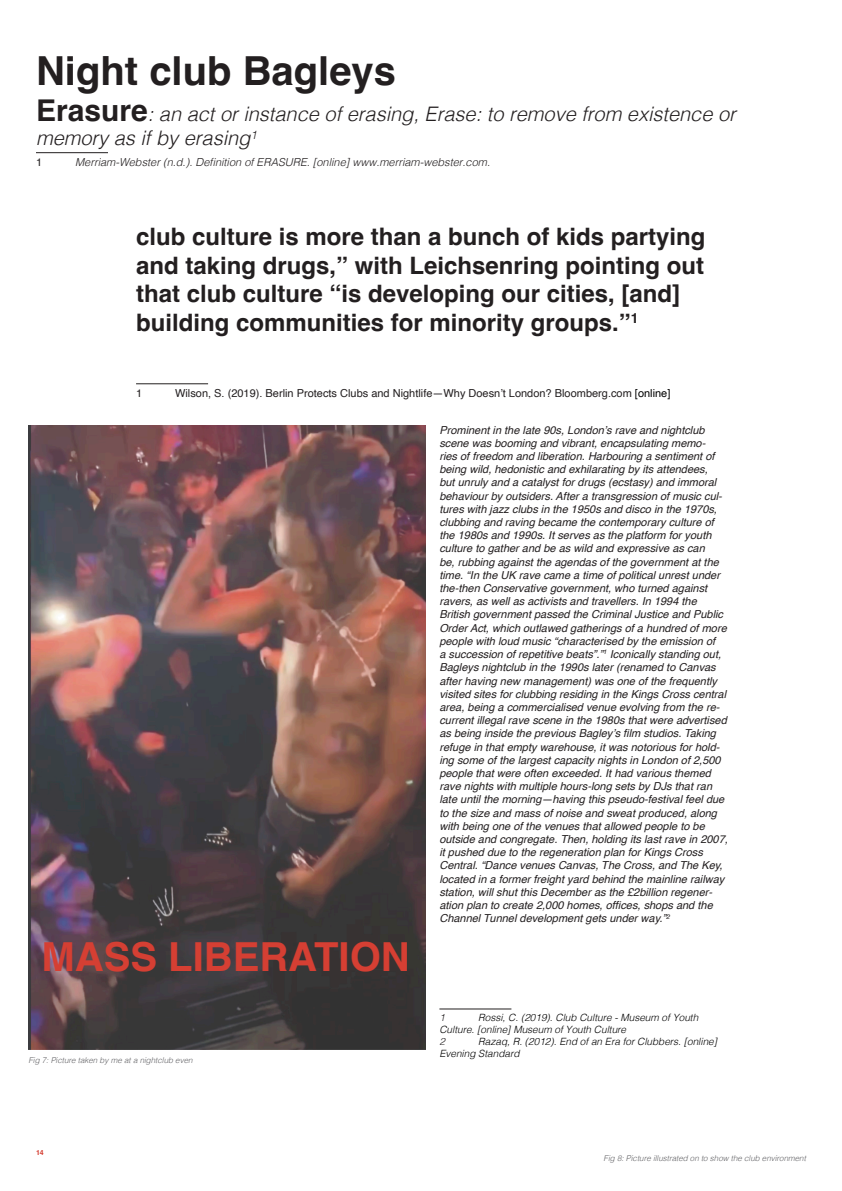
<style>
.page{position:relative;width:842px;height:1191px;background:#fff}
.page>*{position:absolute;margin:0;border:0;box-sizing:border-box;transform-origin:0 0}
.t1{font:700 40px "Helvetica";color:#231f20}
.highlighted_point{font:700 40px "Helvetica";color:#d53f33}
.t2{font:700 24px/28.8px "Helvetica";color:#231f20}
.t3{font:italic 300 20px/24px "Helvetica";color:#231f20}
.t4{font:italic 11px/13.2px "Helvetica";color:#231f20}
.t5{font:11px "Helvetica";color:#231f20}
.t6{font:italic 300 11px "Helvetica";color:#231f20}
.t7{font:italic 300 10px/12px "Helvetica";color:#000}
.t8{font:italic 300 10px "Helvetica";color:#231f20}
.t9{font:italic 300 8px "Helvetica";color:#636366}
.t10{font:700 7px "Helvetica";color:#d53f33}
.s1{font-weight:700;font-style:normal;font-size:30px}
.s2{color:#000}
</style>
<div class="page">
<hr style="left:136px;top:383px;width:72px;height:1px;background:#231f20">
<hr style="left:36px;top:152px;width:72px;height:1px;background:#231f20">
<hr style="left:439px;top:1008px;width:72px;height:1px;background:#231f20">
<img style="left:29px;top:425px;width:396px;height:624px">
<p class="t1" style="left:36px;top:47px;width:362px">Night club Bagleys</p>
<p class="t3" style="left:36px;top:101px;width:701px"><span class="s1">Erasure</span>: an act or instance of erasing, Erase: to remove from existence or memory as if by erasing<sup>1</sup></p>
<p class="t5" style="left:36px;top:153px;width:8px">1</p>
<p class="t6" style="left:75px;top:153px;width:416px">Merriam-Webster (n.d.). Definition of ERASURE. [online] www.merriam-webster.com.</p>
<p class="t2" style="left:136px;top:225px;width:571px">club culture is more than a bunch of kids partying and taking drugs,” with Leichsenring pointing out that club culture “is developing our cities, [and] building communities for minority groups.”<sup>1</sup></p>
<p class="t5" style="left:136px;top:385px;width:8px">1</p>
<p class="t5" style="left:175px;top:385px;width:497px">Wilson, S. (2019). Berlin Protects Clubs and Nightlife—Why Doesn’t London? Bloomberg.com <span class="s2">[online]</span></p>
<p class="highlighted_point" style="left:42px;top:933px;width:370px">MASS LIBERATION</p>
<p class="t9" style="left:29px;top:1053px;width:166px">Fig 7: Picture taken by me at a nightclub even</p>
<p class="t4" style="left:439px;top:423px;width:290px">Prominent in the late 90s, London’s rave and nightclub scene was booming and vibrant, encapsulating memo-<br>ries of freedom and liberation. Harbouring a sentiment of being wild, hedonistic and exhilarating by its attendees,<br>but unruly and a catalyst for drugs (ecstasy) and immoral behaviour by outsiders. After a transgression of music cul&shy;tures with jazz clubs in the 1950s and disco in the 1970s, clubbing and raving became the contemporary culture of the 1980s and 1990s. It serves as the platform for youth culture to gather and be as wild and expressive as can<br>be, rubbing against the agendas of the government at the time. “In the UK rave came a time of political unrest under the-then Conservative government, who turned against ravers, as well as activists and travellers. In 1994 the British government passed the Criminal Justice and Public Order Act, which outlawed gatherings of a hundred of more people with loud music “characterised by the emission of<br>a succession of repetitive beats”.”<sup>1</sup> Iconically standing out, Bagleys nightclub in the 1990s later (renamed to Canvas after having new management) was one of the frequently visited sites for clubbing residing in the Kings Cross central area, being a commercialised venue evolving from the re&shy;current illegal rave scene in the 1980s that were advertised as being inside the previous Bagley’s film studios. Taking refuge in that empty warehouse, it was notorious for hold&shy;ing some of the largest capacity nights in London of 2,500 people that were often exceeded. It had various themed rave nights with multiple hours-long sets by DJs that ran late until the morning—having this pseudo-festival feel due to the size and mass of noise and sweat produced, along with being one of the venues that allowed people to be outside and congregate. Then, holding its last rave in 2007, it pushed due to the regeneration plan for Kings Cross Central. “Dance venues Canvas, The Cross, and The Key, located in a former freight yard behind the mainline railway station, will shut this December as the £2billion regener&shy;ation plan to create 2,000 homes, offices, shops and the Channel Tunnel development gets under way.”<sup>2</sup></p>
<p class="t7" style="left:439px;top:1010px;width:260px;text-indent:39px">Rossi, C. (2019). Club Culture - Museum of Youth<br>Culture. [online] Museum of Youth Culture</p>
<p class="t8" style="left:439px;top:1033px;width:7px">2</p>
<p class="t8" style="left:439px;top:1009px;width:7px">1</p>
<p class="t7" style="left:439px;top:1034px;width:279px;text-indent:39px">Razaq, R. (2012). End of an Era for Clubbers. [online]<br>Evening Standard</p>
<p class="t10" style="left:36px;top:1148px;width:9px">14</p>
<p class="t9" style="left:604px;top:1151px;width:204px">Fig 8: Picture illustrated on to show the club environment</p>
</div>
